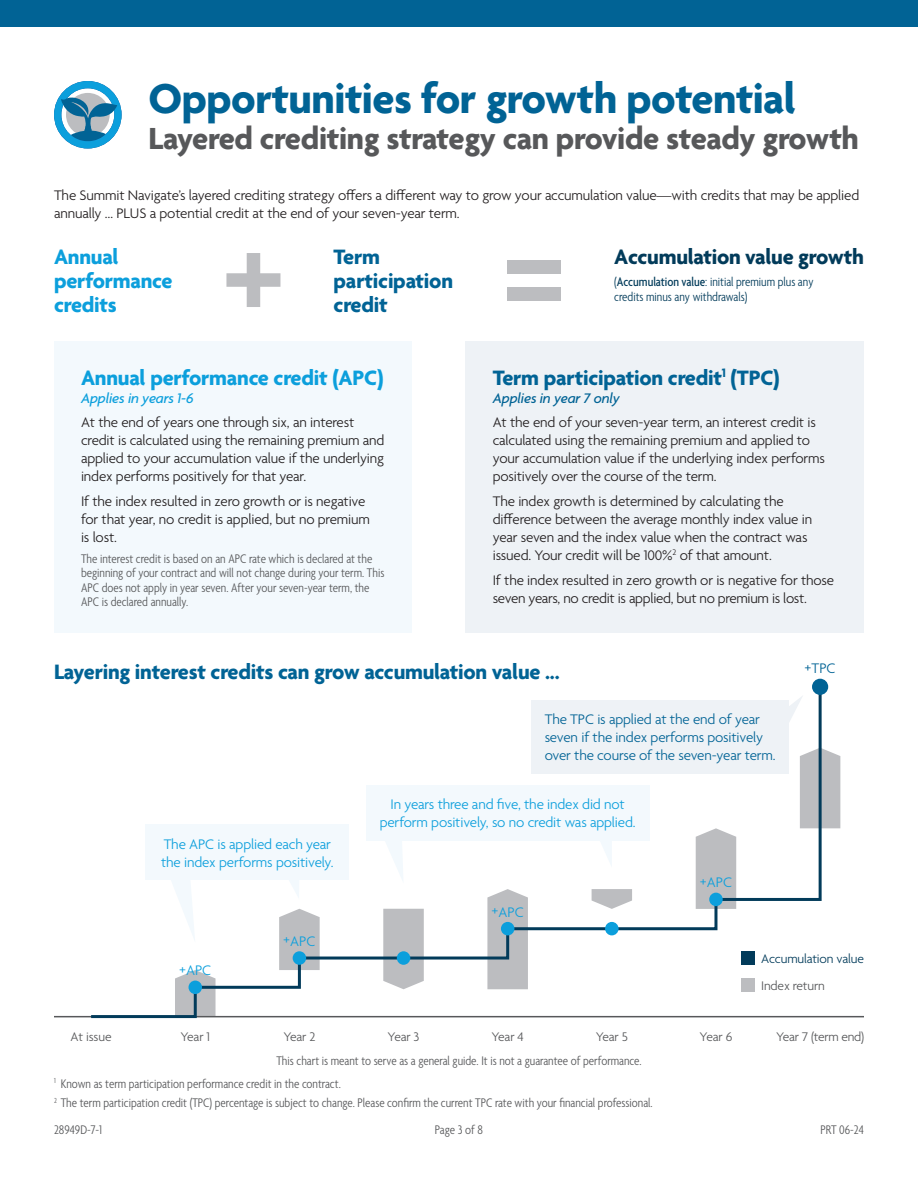
<style>
.page{position:relative;width:918px;height:1188px;background:#fff}
.page>*{position:absolute;margin:0;border:0;box-sizing:border-box;transform-origin:0 0}
.t1{font:700 45px "Agenda";letter-spacing:-.01em;color:#016395}
.t2{font:700 33px "Agenda";letter-spacing:-.01em;color:#57585a}
.t3{font:700 22.5px "Agenda";letter-spacing:-.01em;color:#016395}
.t4{font:700 22.5px/24px "Agenda";letter-spacing:-.01em;color:#0c9fdc}
.t5{font:700 22.5px "Agenda";letter-spacing:-.01em;color:#023b5a}
.t6{font:300 15px/18px "Agenda";letter-spacing:-.01em;color:#231f20}
.t7{font:300 15px/18px "Agenda";letter-spacing:-.01em;color:#0c9fdc}
.t8{font:300 15px/18px "Agenda";letter-spacing:-.01em;color:#016395}
.t9{font:italic 500 15px "Agenda";letter-spacing:-.01em;color:#016395}
.t10{font:italic 500 15px "Agenda";letter-spacing:-.01em;color:#0c9fdc}
.t11{font:300 condensed 13.5px/14.2px "Agenda";color:#57585a}
.t12{font:300 condensed 13.5px/15px "Agenda";color:#023b5a}
.t13{font:300 13.5px "Agenda";letter-spacing:-.015em;color:#57585a}
.t14{font:300 13.5px "Agenda";letter-spacing:-.01em;color:#023b5a}
.s1{font-weight:500}
</style>
<div class="page">
<div style="left:0;top:0;width:918px;height:27px;background:#016395"></div>
<div style="left:54px;top:342px;width:358px;height:291px;background:#f3f9fd"></div>
<div style="left:466px;top:342px;width:398px;height:291px;background:#eef2f6"></div>
<svg style="left:226px;top:253px;width:54px;height:54px"></svg>
<div style="left:507px;top:260px;width:54px;height:13px;background:#bcbdc0"></div>
<div style="left:507px;top:287px;width:54px;height:13px;background:#bcbdc0"></div>
<svg style="left:54px;top:81px;width:68px;height:67px"></svg>
<hr style="left:54px;top:1016px;width:810px;height:1px;background:#57585a">
<svg style="left:823px;top:749px;width:17px;height:79px"></svg>
<svg style="left:88px;top:690px;width:735px;height:329px"></svg>
<div style="left:812px;top:679px;width:16px;height:16px;background:#016395;border-radius:50%"></div>
<div style="left:189px;top:981px;width:13px;height:13px;background:#0c9fdc;border-radius:50%"></div>
<div style="left:293px;top:951px;width:13px;height:14px;background:#0c9fdc;border-radius:50%"></div>
<div style="left:397px;top:951px;width:13px;height:14px;background:#0c9fdc;border-radius:50%"></div>
<div style="left:501px;top:922px;width:13px;height:13px;background:#0c9fdc;border-radius:50%"></div>
<div style="left:605px;top:922px;width:14px;height:13px;background:#0c9fdc;border-radius:50%"></div>
<div style="left:709px;top:893px;width:14px;height:13px;background:#0c9fdc;border-radius:50%"></div>
<svg style="left:379px;top:841px;width:25px;height:42px"></svg>
<svg style="left:594px;top:841px;width:18px;height:27px"></svg>
<div style="left:366px;top:785px;width:283px;height:56px;background:#f3f9fd"></div>
<p class="t1" style="left:148px;top:75px;width:649px">Opportunities for growth potential</p>
<p class="t2" style="left:148px;top:121px;width:712px">Layered crediting strategy can provide steady growth</p>
<p class="t6" style="left:54px;top:188px;width:807px">The Summit Navigate’s layered crediting strategy offers a different way to grow your accumulation value—with credits that may be applied annually … PLUS a potential credit at the end of your seven-year term.</p>
<p class="t4" style="left:54px;top:246px;width:120px">Annual performance credits</p>
<p class="t3" style="left:334px;top:245px;width:48px">Term</p>
<p class="t3" style="left:334px;top:269px;width:121px">participation</p>
<p class="t3" style="left:334px;top:293px;width:56px">credit</p>
<p class="t4" style="left:81px;top:367px;width:304px">Annual performance credit (APC)</p>
<p class="t10" style="left:81px;top:389px;width:114px">Applies in years 1-6</p>
<p class="t6" style="left:81px;top:415px;width:305px">At the end of years one through six, an interest credit is calculated using the remaining premium and applied to your accumulation value if the underlying index performs positively for that year.</p>
<p class="t6" style="left:81px;top:493px;width:290px">If the index resulted in zero growth or is negative for that year, no credit is applied, but no premium is lost.</p>
<p class="t11" style="left:81px;top:553px;width:305px">The interest credit is based on an APC rate which is declared at the beginning of your contract and will not change during your term. This APC does not apply in year seven. After your seven-year term, the APC is declared annually.</p>
<p class="t5" style="left:614px;top:245px;width:251px">Accumulation value growth</p>
<p class="t12" style="left:614px;top:275px;width:201px">(<span class="s1">Accumulation value</span>: initial premium plus any credits minus any withdrawals)</p>
<p class="t3" style="left:493px;top:365px;width:289px">Term participation credit<sup>1</sup> (TPC)</p>
<p class="t9" style="left:493px;top:389px;width:129px">Applies in year 7 only</p>
<p class="t6" style="left:493px;top:415px;width:334px">At the end of your seven-year term, an interest credit is calculated using the remaining premium and applied to your accumulation value if the underlying index performs positively over the course of the term.</p>
<p class="t6" style="left:493px;top:493px;width:321px">The index growth is determined by calculating the difference between the average monthly index value in year seven and the index value when the contract was issued. Your credit will be 100%<sup>2</sup> of that amount.</p>
<p class="t6" style="left:493px;top:572px;width:343px">If the index resulted in zero growth or is negative for those seven years, no credit is applied, but no premium is lost.</p>
<p class="t3" style="left:54px;top:659px;width:507px">Layering interest credits can grow accumulation value ...</p>
<p class="t8" style="left:545px;top:711px;width:232px">The TPC is applied at the end of year seven if the index performs positively over the course of the seven-year term.</p>
<p class="t7" style="left:161px;top:836px;width:174px">The APC is applied each year the index performs positively.</p>
<p class="t7" style="left:283px;top:933px;width:34px">+APC</p>
<p class="t7" style="left:380px;top:797px;width:257px;text-align:center">In years three and five, the index did not perform positively, so no credit was applied.</p>
<p class="t7" style="left:492px;top:904px;width:34px">+APC</p>
<p class="t7" style="left:700px;top:874px;width:34px">+APC</p>
<p class="t8" style="left:805px;top:660px;width:32px">+TPC</p>
<p class="t7" style="left:179px;top:962px;width:34px">+APC</p>
<p class="t13" style="left:71px;top:1030px;width:42px">At issue</p>
<p class="t13" style="left:181px;top:1030px;width:31px">Year 1</p>
<p class="t13" style="left:283px;top:1030px;width:34px">Year 2</p>
<p class="t13" style="left:388px;top:1030px;width:33px">Year 3</p>
<p class="t13" style="left:491px;top:1030px;width:34px">Year 4</p>
<p class="t13" style="left:596px;top:1030px;width:34px">Year 5</p>
<p class="t13" style="left:700px;top:1030px;width:34px">Year 6</p>
<p class="t11" style="left:276px;top:1054px;width:367px">This chart is meant to serve as a general guide. It is not a guarantee of performance.</p>
<p class="t11" style="left:54px;top:1077px;width:288px"><sup>1</sup> Known as term participation performance credit in the contract.</p>
<p class="t11" style="left:54px;top:1096px;width:600px"><sup>2</sup> The term participation credit (TPC) percentage is subject to change. Please confirm the current TPC rate with your financial professional.</p>
<p class="t14" style="left:761px;top:951px;width:104px">Accumulation value</p>
<p class="t13" style="left:761px;top:978px;width:65px">Index return</p>
<p class="t13" style="left:776px;top:1030px;width:90px">Year 7 (term end)</p>
<p class="t11" style="left:54px;top:1123px;width:50px">28949D-7-1</p>
<p class="t11" style="left:435px;top:1123px;width:50px">Page 3 of 8</p>
<p class="t11" style="left:821px;top:1123px;width:45px">PRT 06-24</p>
</div>
